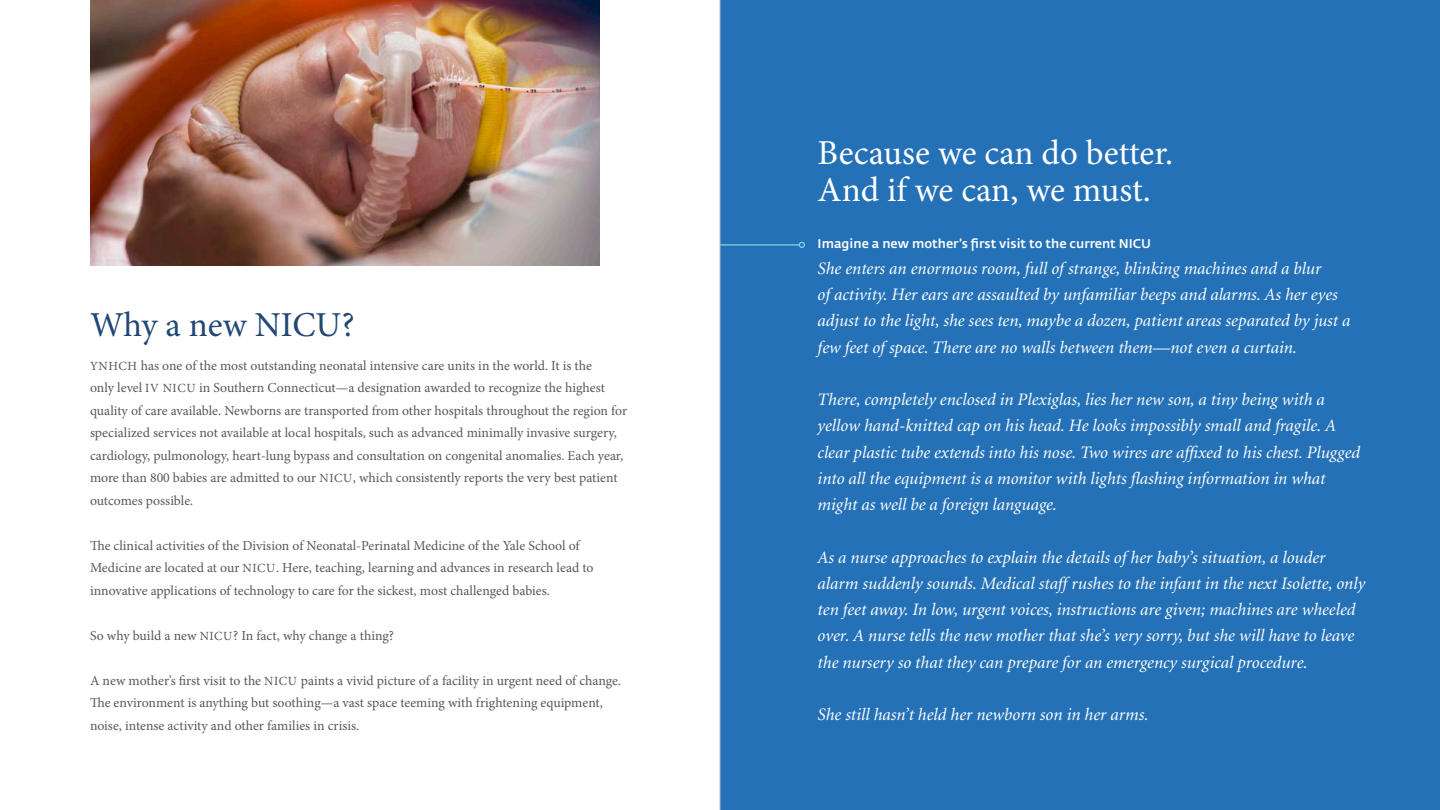
<style>
.page{position:relative;width:1440px;height:810px;background:#fff}
.page>*{position:absolute;margin:0;border:0;box-sizing:border-box;transform-origin:0 0}
.Head_1{font:35px/37.5px "Minion Pro";letter-spacing:-.005em;color:#fff}
.Head_1-2{font:35px "Minion Pro";letter-spacing:-.005em;color:#214774}
.Story_text{font:italic 17.5px/26.2px "Minion";color:#fff}
.Body_text{font:13.75px/22.5px "Minion Pro";color:#57585a}
.Story_Head{font:500 12.5px "Fedra Sans";color:#fff}
.s1{font-size:12.5px}
</style>
<div class="page">
<div style="left:720px;top:0;width:720px;height:810px;background:#2571b7"></div>
<img style="left:90px;top:0;width:510px;height:265px">
<hr style="left:720px;top:244px;width:79px;height:1px;background:#83d3e8">
<svg style="left:799px;top:242px;width:6px;height:6px"></svg>
<hr style="left:720px;top:0;width:1px;height:810px;background:#bcbdc0">
<p class="Head_1-2" style="left:90px;top:301px;width:266px">Why a new NICU?</p>
<p class="Body_text" style="left:90px;top:354px;width:539px"><span class="s1">YNHCH</span> has one of the most outstanding neonatal intensive care units in the world. It is the<br>only level <span class="s1">IV NICU</span> in Southern Connecticut—a designation awarded to recognize the highest quality of care available. Newborns are transported from other hospitals throughout the region for specialized services not available at local hospitals, such as advanced minimally invasive surgery, cardiology, pulmonology, heart-lung bypass and consultation on congenital anomalies. Each year, more than 800 babies are admitted to our <span class="s1">NICU</span>, which consistently reports the very best patient outcomes possible.</p>
<p class="Body_text" style="left:90px;top:534px;width:505px">The clinical activities of the Division of Neonatal-Perinatal Medicine of the Yale School of<br>Medicine are located at our <span class="s1">NICU</span>. Here, teaching, learning and advances in research lead to innovative applications of technology to care for the sickest, most challenged babies.</p>
<p class="Body_text" style="left:90px;top:624px;width:306px">So why build a new <span class="s1">NICU</span>? In fact, why change a thing?</p>
<p class="Body_text" style="left:90px;top:669px;width:533px">A new mother’s first visit to the <span class="s1">NICU</span> paints a vivid picture of a facility in urgent need of change.<br>The environment is anything but soothing—a vast space teeming with frightening equipment, noise, intense activity and other families in crisis.</p>
<p class="Head_1" style="left:818px;top:134px;width:357px">Because we can do better.<br>And if we can, we must.</p>
<p class="Story_Head" style="left:818px;top:236px;width:335px">Imagine a new mother’s first visit to the current NICU</p>
<p class="Story_text" style="left:818px;top:256px;width:534px">She enters an enormous room, full of strange, blinking machines and a blur<br>of activity. Her ears are assaulted by unfamiliar beeps and alarms. As her eyes adjust to the light, she sees ten, maybe a dozen, patient areas separated by just a few feet of space. There are no walls between them—not even a curtain.</p>
<p class="Story_text" style="left:818px;top:387px;width:544px">There, completely enclosed in Plexiglas, lies her new son, a tiny being with a yellow hand-knitted cap on his head. He looks impossibly small and fragile. A clear plastic tube extends into his nose. Two wires are affixed to his chest. Plugged into all the equipment is a monitor with lights flashing information in what might as well be a foreign language.</p>
<p class="Story_text" style="left:818px;top:545px;width:549px">As a nurse approaches to explain the details of her baby’s situation, a louder alarm suddenly sounds. Medical staff rushes to the infant in the next Isolette, only ten feet away. In low, urgent voices, instructions are given; machines are wheeled over. A nurse tells the new mother that she’s very sorry, but she will have to leave the nursery so that they can prepare for an emergency surgical procedure.</p>
<p class="Story_text" style="left:818px;top:702px;width:332px">She still hasn’t held her newborn son in her arms.</p>
</div>
